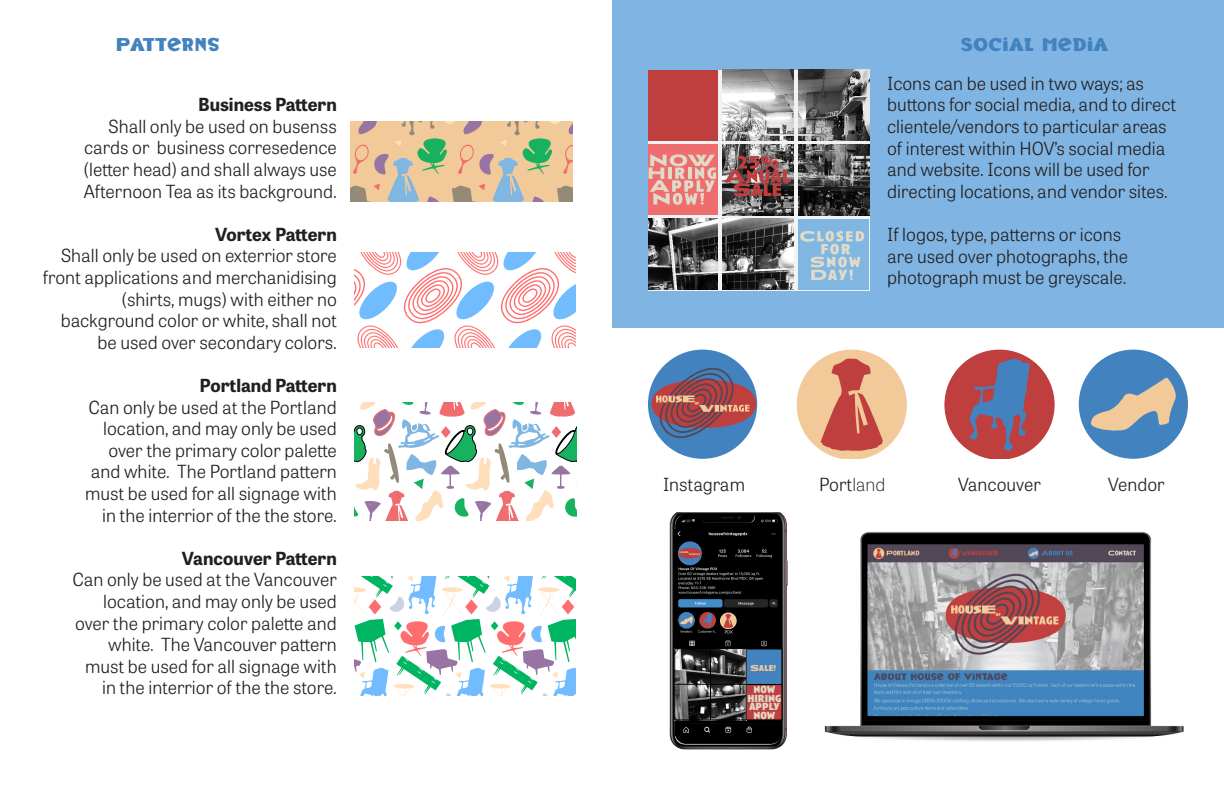
<style>
.page{position:relative;width:1224px;height:792px;background:#fff}
.page>*{position:absolute;margin:0;border:0;box-sizing:border-box;transform-origin:0 0}
.Body_Right{font:300 18px/21.6px "Tablet Gothic";color:#231f20;text-align:right}
.Body_left{font:300 18px/21.6px "Tablet Gothic";color:#231f20}
.Body_Right-2{font:700 18px "Tablet Gothic";color:#231f20}
.t1{font:18px "Bad Typ";color:#4282bf}
.t2{font:700 expanded 10.6px/8.5px "Anisette Std";color:#e0dac9;text-align:center}
.t3{font:700 expanded 8.9px "Anisette Std";color:#f2c999}
.s1{font-weight:100}
</style>
<div class="page">
<div style="left:612px;top:0;width:612px;height:328px;background:#80b5e3"></div>
<img style="left:670px;top:512px;width:118px;height:238px">
<svg style="left:675px;top:515px;width:107px;height:229px;background:#2a272c"></svg>
<svg style="left:648px;top:70px;width:221px;height:221px;background:#d9dadb"></svg>
<img style="left:722px;top:144px;width:71px;height:71px">
<svg style="left:724px;top:155px;width:67px;height:41px;background:#854f4f"></svg>
<div style="left:648px;top:144px;width:70px;height:71px;background:#f06d6f"></div>
<svg style="left:649px;top:154px;width:67px;height:51px"></svg>
<img style="left:722px;top:219px;width:71px;height:70px">
<img style="left:648px;top:219px;width:70px;height:70px">
<img style="left:722px;top:70px;width:71px;height:71px">
<div style="left:648px;top:70px;width:70px;height:71px;background:#bf3f3f"></div>
<img style="left:798px;top:144px;width:71px;height:71px">
<div style="left:798px;top:219px;width:71px;height:70px;background:#80b6e2"></div>
<svg style="left:800px;top:231px;width:64px;height:49px"></svg>
<img style="left:798px;top:70px;width:71px;height:71px">
<img style="left:824px;top:532px;width:360px;height:209px">
<svg style="left:355px;top:577px;width:221px;height:119px"></svg>
<svg style="left:355px;top:253px;width:221px;height:94px"></svg>
<svg style="left:355px;top:402px;width:221px;height:118px"></svg>
<svg style="left:351px;top:122px;width:221px;height:80px;background:#d1bd99"></svg>
<div style="left:648px;top:350px;width:109px;height:109px;background:#4282be;border-radius:50%"></div>
<div style="left:652px;top:379px;width:104px;height:49px;background:#bf3f3f;border-radius:50%"></div>
<svg style="left:656px;top:368px;width:93px;height:70px"></svg>
<svg style="left:797px;top:350px;width:110px;height:109px"></svg>
<svg style="left:944px;top:350px;width:111px;height:109px"></svg>
<div style="left:1079px;top:350px;width:109px;height:109px;background:#4282be;border-radius:50%"></div>
<svg style="left:1091px;top:378px;width:85px;height:53px"></svg>
<p class="t1" style="left:116px;top:33px;width:105px">PATTERNS</p>
<p class="t1" style="left:960px;top:33px;width:149px">SOCIAL MEDIA</p>
<p class="Body_Right-2" style="left:198px;top:92px;width:140px">Business Pattern</p>
<p class="Body_Right" style="left:84px;top:115px;width:255px;text-align:justify;text-indent:25px">Shall only be used on busenss cards or business corresedence (letter head) and shall always use Afternoon Tea as its background.</p>
<p class="Body_Right-2" style="left:215px;top:221px;width:123px">Vortex Pattern</p>
<p class="Body_Right" style="left:43px;top:244px;width:296px">Shall only be used on exterrior store front applications and merchanidising (shirts, mugs) with either no background color or white, shall not be used over secondary colors.</p>
<p class="Body_Right-2" style="left:200px;top:373px;width:139px">Portland Pattern</p>
<p class="Body_Right" style="left:85px;top:396px;width:253px">Can only be used at the Portland location, and may only be used over the primary color palette and white. The Portland pattern must be used for all signage with in the interrior of the the store.</p>
<p class="Body_Right-2" style="left:182px;top:545px;width:157px">Vancouver Pattern</p>
<p class="Body_Right" style="left:72px;top:568px;width:266px">Can only be used at the Vancouver location, and may only be used over the primary color palette and white. The Vancouver pattern must be used for all signage with in the interrior of the the store.</p>
<p class="Body_left" style="left:887px;top:72px;width:291px">Icons can be used in two ways; as buttons for social media, and to direct clientele/vendors to particular areas of interest within HOV’s social media and website. Icons will be used for directing locations, and vendor sites.</p>
<p class="Body_left" style="left:887px;top:223px;width:243px">If logos, type, patterns or icons are used over photographs, the photograph must be greyscale.</p>
<p class="Body_left" style="left:663px;top:473px;width:84px">Instagram</p>
<p class="Body_left" style="left:819px;top:473px;width:68px">Port<span class="s1">land</span></p>
<p class="Body_left" style="left:958px;top:473px;width:84px">Vancouver</p>
<p class="Body_left" style="left:1108px;top:473px;width:58px">Vendor</p>
<p class="t3" style="left:751px;top:663px;width:27px">SALE!</p>
<p class="t2" style="left:747px;top:685px;width:35px">NOW<br>HIRING<br>APPLY<br>NOW</p>
</div>
